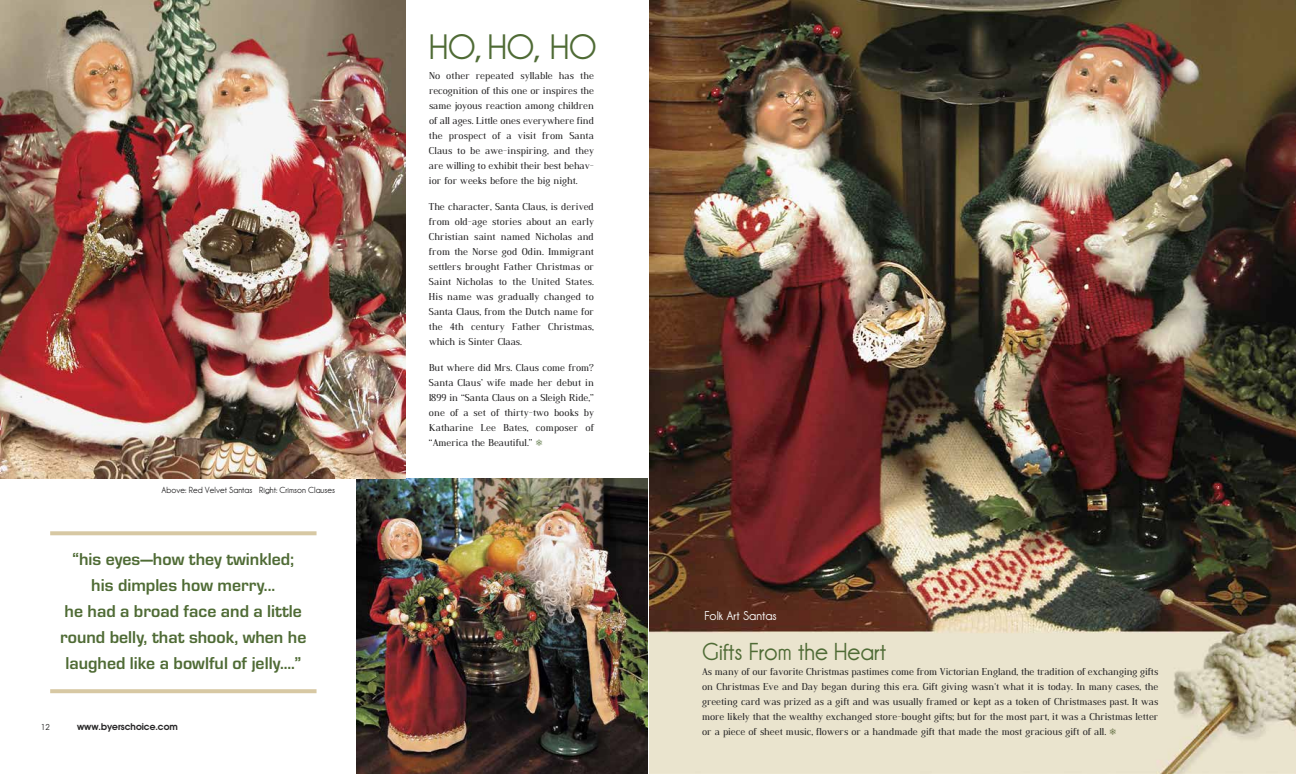
<style>
.page{position:relative;width:1296px;height:774px;background:#fff}
.page>*{position:absolute;margin:0;border:0;box-sizing:border-box;transform-origin:0 0}
.t1{font:700 36px "Champagne&Limousines";color:#4f6b35}
.t2{font:700 25px "Champagne&Limousines";color:#4f6b35}
.t3{font:700 17.8px/25.9px "Eurostile T";color:#4f6b35;text-align:center}
.t4{font:700 13px "Champagne&Limousines";color:#fff}
.t5{font:9.8px/15px "Dustismo Roman";color:#272627;text-align:justify}
.t6{font:700 9px "Champagne&Limousines";color:#272627}
.t7{font:600 9px "Avant Garde";color:#272627}
.t8{font:8px "Avant Garde";color:#272627}
.s1{color:#4f6b35}
.s2{color:#4e5d2c}
</style>
<div class="page">
<img style="left:649px;top:0;width:647px;height:774px">
<img style="left:356px;top:479px;width:292px;height:295px">
<img style="left:0;top:0;width:406px;height:479px">
<svg style="left:50px;top:531px;width:267px;height:4px"></svg>
<svg style="left:50px;top:689px;width:267px;height:4px"></svg>
<p class="t6" style="left:162px;top:485px;width:175px">Above: Red Velvet Santas Right: Crimson Clauses</p>
<h3 class="t3" style="left:60px;top:546px;width:248px">“his eyes—how they twinkled; his dimples how merry...<br>he had a broad face and a little round belly, that shook, when he laughed like a bowlful of jelly....”</h3>
<p class="t8" style="left:41px;top:722px;width:10px">12</p>
<p class="t7" style="left:77px;top:721px;width:102px">www.byerschoice.com</p>
<h1 class="t1" style="left:429px;top:26px;width:169px">HO, HO, HO</h1>
<p class="t5" style="left:429px;top:68px;width:167px">No other repeated syllable has the recognition of this one or inspires the same joyous reaction among children of all ages. Little ones everywhere find the prospect of a visit from Santa Claus to be awe-inspiring, and they are willing to exhibit their best behav&shy;ior for weeks before the big night.</p>
<p class="t5" style="left:429px;top:199px;width:167px">The character, Santa Claus, is derived from old-age stories about an early Christian saint named Nicholas and from the Norse god Odin. Immigrant settlers brought Father Christmas or Saint Nicholas to the United States.<br>His name was gradually changed to Santa Claus, from the Dutch name for the 4th century Father Christmas, which is Sinter Claas.</p>
<p class="t5" style="left:429px;top:360px;width:167px">But where did Mrs. Claus come from?<br>Santa Claus’ wife made her debut in 1899 in “Santa Claus on a Sleigh Ride,” one of a set of thirty-two books by Katharine Lee Bates, composer of “America the Beautiful.” <span class="s1">❅</span></p>
<h3 class="t4" style="left:705px;top:609px;width:74px">Folk Art Santas</h3>
<h2 class="t2" style="left:702px;top:637px;width:186px">Gifts From the Heart</h2>
<p class="t5" style="left:702px;top:664px;width:458px">As many of our favorite Christmas pastimes come from Victorian England, the tradition of exchanging gifts on Christmas Eve and Day began during this era. Gift giving wasn't what it is today. In many cases, the greeting card was prized as a gift and was usually framed or kept as a token of Christmases past. It was more likely that the wealthy exchanged store-bought gifts; but for the most part, it was a Christmas letter or a piece of sheet music, flowers or a handmade gift that made the most gracious gift of all. <span class="s2">❅</span></p>
</div>
